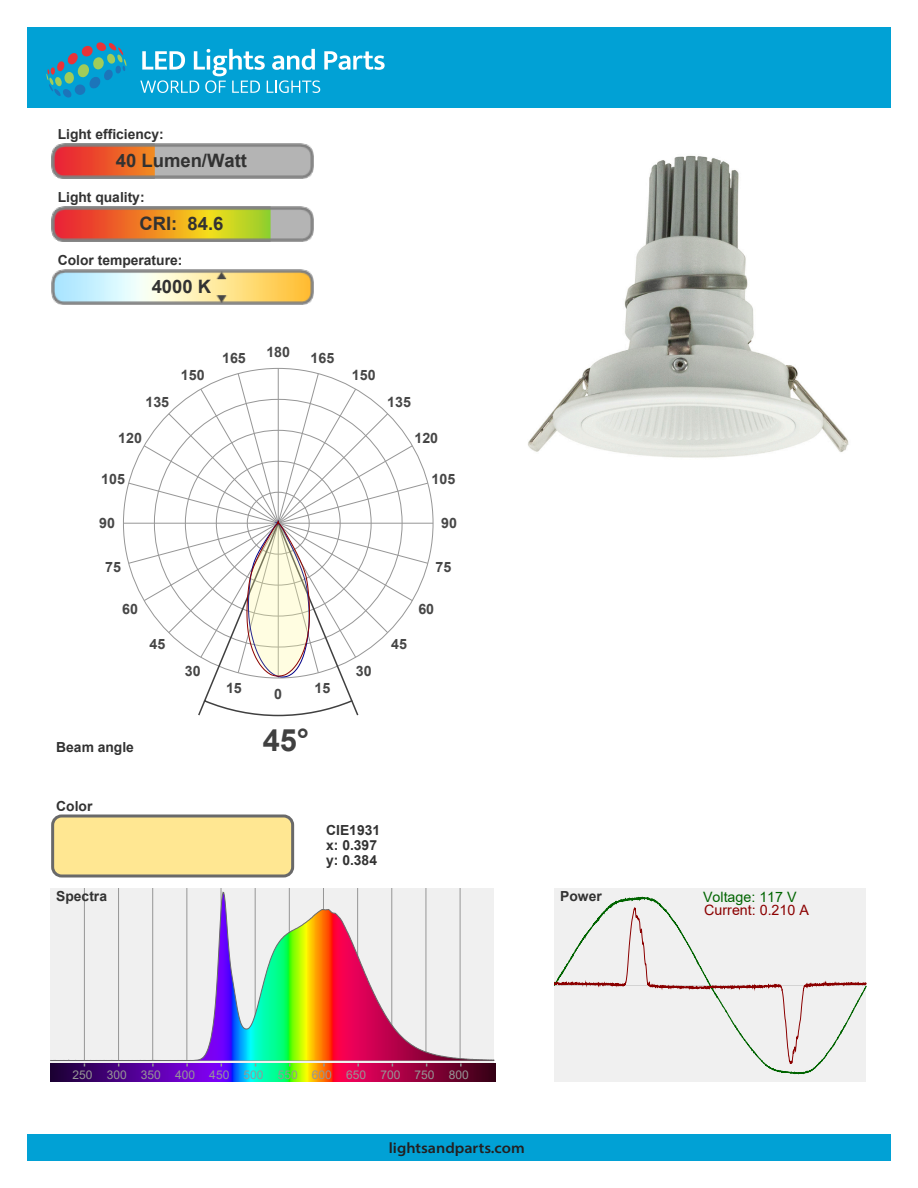
<style>
.page{position:relative;width:918px;height:1188px;background:#fff}
.page>*{position:absolute;margin:0;border:0;box-sizing:border-box;transform-origin:0 0}
.t1{font:700 30.75px "Arial";color:#404040}
.t2{font:700 18.45px "Arial";color:#323232}
.t3{font:15px "Myriad Variable Concept";color:#231f20}
.t4{font:700 14.25px "Arial";color:#464646}
.t5{font:14.25px/13.2px "Arial";color:#8b0000}
.t6{font:700 13.8px/15px "Arial";color:#323232}
.t7{font:12px "Arial";color:#969696}
.s1{color:#006400}
</style>
<div class="page">
<div style="left:27px;top:27px;width:864px;height:81px;background:#01a1d5"></div>
<svg style="left:46px;top:42px;width:81px;height:56px"></svg>
<svg style="left:140px;top:49px;width:245px;height:44px"></svg>
<div style="left:27px;top:1134px;width:864px;height:27px;background:#01a1d5"></div>
<hr style="left:123px;top:523px;width:155px;height:1px;background:#969696">
<hr style="left:278px;top:368px;width:1px;height:155px;background:#969696">
<hr style="left:278px;top:523px;width:155px;height:1px;background:#969696">
<svg style="left:128px;top:373px;width:301px;height:344px"></svg>
<img style="left:51px;top:143px;width:262px;height:35px">
<img style="left:51px;top:206px;width:262px;height:36px">
<img style="left:51px;top:269px;width:262px;height:35px">
<div style="left:51px;top:814px;width:243px;height:64px;background:#ffe792;border:3px solid #696969;border-radius:9px"></div>
<div style="left:50px;top:888px;width:444px;height:180px;background:linear-gradient(to right,#f0f0f0,#f0f0f0)"></div>
<hr style="left:84px;top:888px;width:1px;height:172px;background:#969696">
<hr style="left:118px;top:888px;width:1px;height:172px;background:#969696">
<hr style="left:152px;top:888px;width:1px;height:172px;background:#969696">
<hr style="left:186px;top:888px;width:1px;height:172px;background:#969696">
<hr style="left:221px;top:888px;width:1px;height:172px;background:#969696">
<hr style="left:255px;top:888px;width:1px;height:172px;background:#969696">
<hr style="left:289px;top:888px;width:1px;height:172px;background:#969696">
<hr style="left:323px;top:888px;width:1px;height:172px;background:#969696">
<hr style="left:357px;top:888px;width:1px;height:172px;background:#969696">
<hr style="left:391px;top:888px;width:1px;height:172px;background:#969696">
<hr style="left:426px;top:888px;width:1px;height:172px;background:#969696">
<hr style="left:460px;top:888px;width:1px;height:172px;background:#969696">
<svg style="left:50px;top:891px;width:445px;height:170px"></svg>
<img style="left:50px;top:1064px;width:446px;height:18px">
<div style="left:554px;top:888px;width:312px;height:194px;background:#f0f0f0"></div>
<svg style="left:606px;top:897px;width:214px;height:177px"></svg>
<svg style="left:554px;top:908px;width:313px;height:156px"></svg>
<img style="left:528px;top:155px;width:321px;height:303px">
<p class="t6" style="left:58px;top:126px;width:108px">Light efficiency:</p>
<p class="t2" style="left:116px;top:148px;width:133px">40 Lumen/Watt</p>
<p class="t6" style="left:58px;top:189px;width:88px">Light quality:</p>
<p class="t2" style="left:139px;top:211px;width:86px">CRI: 84.6</p>
<p class="t6" style="left:58px;top:252px;width:126px">Color temperature:</p>
<p class="t2" style="left:152px;top:274px;width:61px">4000 K</p>
<p class="t4" style="left:145px;top:392px;width:25px">135</p>
<p class="t4" style="left:118px;top:427px;width:25px">120</p>
<p class="t4" style="left:101px;top:469px;width:25px">105</p>
<p class="t4" style="left:181px;top:365px;width:25px">150</p>
<p class="t4" style="left:99px;top:513px;width:17px">90</p>
<p class="t4" style="left:105px;top:557px;width:17px">75</p>
<p class="t4" style="left:122px;top:598px;width:17px">60</p>
<p class="t4" style="left:149px;top:634px;width:17px">45</p>
<p class="t4" style="left:185px;top:661px;width:17px">30</p>
<p class="t6" style="left:56px;top:740px;width:79px">Beam angle</p>
<p class="t6" style="left:56px;top:798px;width:38px">Color</p>
<p class="t4" style="left:222px;top:348px;width:25px">165</p>
<p class="t4" style="left:266px;top:342px;width:25px">180</p>
<p class="t4" style="left:311px;top:348px;width:25px">165</p>
<p class="t4" style="left:226px;top:678px;width:17px">15</p>
<p class="t4" style="left:274px;top:684px;width:9px">0</p>
<p class="t4" style="left:315px;top:678px;width:17px">15</p>
<p class="t1" style="left:263px;top:718px;width:48px">45°</p>
<p class="t4" style="left:352px;top:365px;width:25px">150</p>
<p class="t4" style="left:356px;top:661px;width:17px">30</p>
<p class="t4" style="left:387px;top:392px;width:25px">135</p>
<p class="t4" style="left:414px;top:427px;width:25px">120</p>
<p class="t4" style="left:432px;top:469px;width:25px">105</p>
<p class="t4" style="left:441px;top:513px;width:17px">90</p>
<p class="t4" style="left:435px;top:557px;width:17px">75</p>
<p class="t4" style="left:418px;top:598px;width:17px">60</p>
<p class="t4" style="left:391px;top:634px;width:17px">45</p>
<p class="t6" style="left:326px;top:822px;width:55px">CIE1931 x: 0.397 y: 0.384</p>
<p class="t6" style="left:56px;top:888px;width:52px">Spectra</p>
<p class="t6" style="left:560px;top:888px;width:43px">Power</p>
<p class="t5" style="left:703px;top:890px;width:107px"><span class="s1">Voltage: 117 V<br></span>Current: 0.210 A</p>
<p class="t7" style="left:72px;top:1066px;width:398px">250 300 350 400 450 500 550 600 650 700 750 800</p>
<p class="t3" style="left:389px;top:1139px;width:138px">lightsandparts.com</p>
</div>
